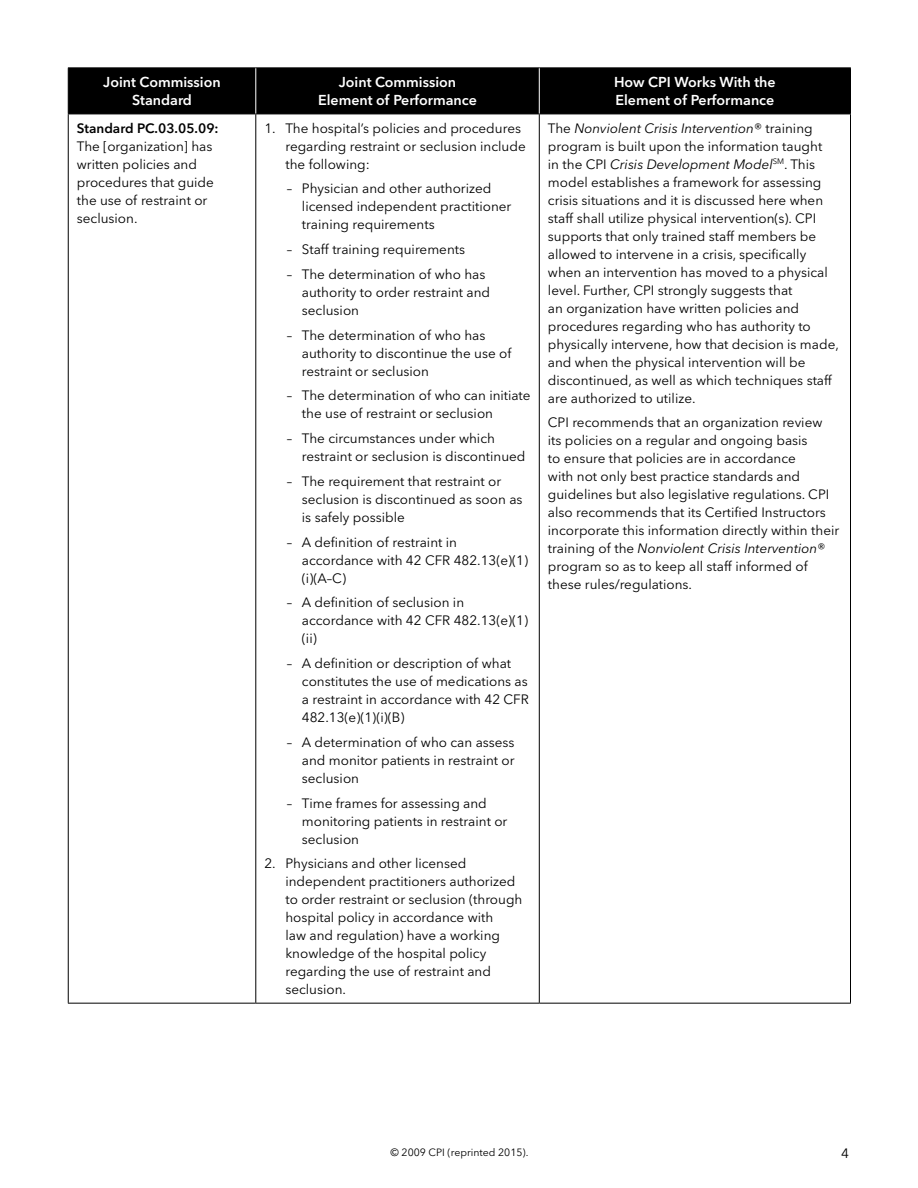
<style>
.page{position:relative;width:918px;height:1188px;background:#fff}
.page>*{position:absolute;margin:0;border:0;box-sizing:border-box;transform-origin:0 0}
.t1{font:600 14.25px/18px "Avenir Next LT Pro";color:#fff;text-align:center}
.t2{font:13.5px/18px "Avenir Next LT Pro";color:#000}
.t3{font:600 13.5px "Avenir Next LT Pro";color:#000}
.t4{font:10.5px "Avenir Next LT Pro";color:#000}
.s1{font-style:italic}
</style>
<div class="page">
<div style="left:69px;top:69px;width:781px;height:45px;background:#000"></div>
<hr style="left:68px;top:68px;width:188px;height:1px;background:#000">
<hr style="left:68px;top:68px;width:1px;height:46px;background:#000">
<hr style="left:256px;top:68px;width:283px;height:1px;background:#000">
<hr style="left:539px;top:68px;width:312px;height:1px;background:#000">
<hr style="left:850px;top:68px;width:1px;height:46px;background:#000">
<hr style="left:68px;top:114px;width:188px;height:1px;background:#000">
<hr style="left:68px;top:114px;width:1px;height:889px;background:#000">
<hr style="left:256px;top:114px;width:283px;height:1px;background:#000">
<hr style="left:255px;top:114px;width:1px;height:889px;background:#000">
<hr style="left:539px;top:114px;width:312px;height:1px;background:#000">
<hr style="left:539px;top:114px;width:1px;height:889px;background:#000">
<hr style="left:850px;top:114px;width:1px;height:889px;background:#000">
<hr style="left:68px;top:1003px;width:188px;height:1px;background:#000">
<hr style="left:256px;top:1003px;width:283px;height:1px;background:#000">
<hr style="left:539px;top:1003px;width:312px;height:1px;background:#000">
<hr style="left:255px;top:68px;width:1px;height:46px;background:#fff">
<hr style="left:539px;top:68px;width:1px;height:46px;background:#fff">
<p class="t1" style="left:103px;top:73px;width:119px">Joint Commission<br>Standard</p>
<p class="t1" style="left:318px;top:73px;width:161px">Joint Commission<br>Element of Performance</p>
<p class="t1" style="left:614px;top:73px;width:163px;text-align:left">How CPI Works With the<br>Element of Performance</p>
<p class="t3" style="left:77px;top:120px;width:143px">Standard PC.03.05.09:</p>
<p class="t2" style="left:77px;top:137px;width:139px">The [organization] has written policies and procedures that guide the use of restraint or seclusion.</p>
<p class="t2" style="left:548px;top:119px;width:292px">The <span class="s1">Nonviolent Crisis Intervention</span>® training program is built upon the information taught<br>in the CPI <span class="s1">Crisis Development Model</span><sup>SM</sup>. This model establishes a framework for assessing crisis situations and it is discussed here when staff shall utilize physical intervention(s). CPI supports that only trained staff members be allowed to intervene in a crisis, specifically when an intervention has moved to a physical level. Further, CPI strongly suggests that<br>an organization have written policies and procedures regarding who has authority to physically intervene, how that decision is made, and when the physical intervention will be discontinued, as well as which techniques staff are authorized to utilize.</p>
<p class="t2" style="left:548px;top:414px;width:293px">CPI recommends that an organization review its policies on a regular and ongoing basis<br>to ensure that policies are in accordance<br>with not only best practice standards and guidelines but also legislative regulations. CPI also recommends that its Certified Instructors incorporate this information directly within their training of the <span class="s1">Nonviolent Crisis Intervention</span>® program so as to keep all staff informed of these rules/regulations.</p>
<p class="t2" style="left:285px;top:119px;width:242px;text-indent:-21px">1. The hospital’s policies and procedures regarding restraint or seclusion include the following:</p>
<p class="t2" style="left:302px;top:180px;width:211px;text-indent:-15px">– Physician and other authorized licensed independent practitioner training requirements</p>
<p class="t2" style="left:287px;top:241px;width:180px">– Staff training requirements</p>
<p class="t2" style="left:302px;top:265px;width:190px;text-indent:-15px">– The determination of who has authority to order restraint and seclusion</p>
<p class="t2" style="left:302px;top:326px;width:211px;text-indent:-15px">– The determination of who has authority to discontinue the use of restraint or seclusion</p>
<p class="t2" style="left:302px;top:387px;width:230px;text-indent:-15px">– The determination of who can initiate the use of restraint or seclusion</p>
<p class="t2" style="left:302px;top:429px;width:225px;text-indent:-15px">– The circumstances under which restraint or seclusion is discontinued</p>
<p class="t2" style="left:302px;top:472px;width:222px;text-indent:-15px">– The requirement that restraint or seclusion is discontinued as soon as is safely possible</p>
<p class="t2" style="left:302px;top:533px;width:228px;text-indent:-15px">– A definition of restraint in accordance with 42 CFR 482.13(e)(1) (i)(A–C)</p>
<p class="t2" style="left:302px;top:594px;width:228px;text-indent:-15px">– A definition of seclusion in accordance with 42 CFR 482.13(e)(1) (ii)</p>
<p class="t2" style="left:302px;top:654px;width:229px;text-indent:-15px">– A definition or description of what constitutes the use of medications as a restraint in accordance with 42 CFR 482.13(e)(1)(i)(B)</p>
<p class="t2" style="left:302px;top:733px;width:214px;text-align:justify;text-indent:-15px">– A determination of who can assess and monitor patients in restraint or seclusion</p>
<p class="t2" style="left:302px;top:794px;width:207px;text-indent:-15px">– Time frames for assessing and monitoring patients in restraint or seclusion</p>
<p class="t2" style="left:285px;top:855px;width:239px;text-indent:-21px">2. Physicians and other licensed independent practitioners authorized to order restraint or seclusion (through hospital policy in accordance with<br>law and regulation) have a working knowledge of the hospital policy regarding the use of restraint and seclusion.</p>
<p class="t4" style="left:391px;top:1146px;width:139px">© 2009 CPI (reprinted 2015).</p>
<p class="t2" style="left:841px;top:1144px;width:9px">4</p>
</div>
